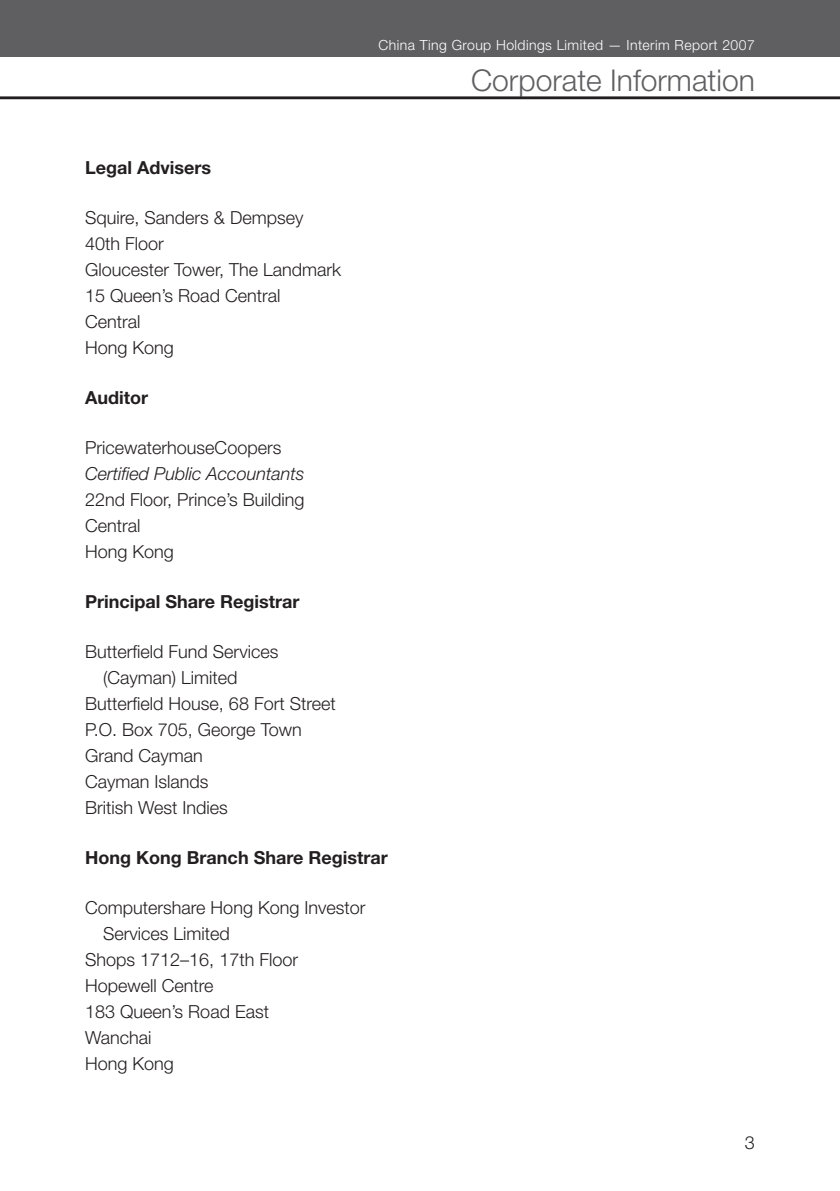
<style>
.page{position:relative;width:840px;height:1191px;background:#fff}
.page>*{position:absolute;margin:0;border:0;box-sizing:border-box;transform-origin:0 0}
.t1{font:300 30px "Helvetica Neue LT Std";color:#5f5f62}
.t2{font:300 18px/26px "Helvetica Neue LT Std";color:#231f20}
.t3{font:700 18px "Helvetica Neue LT Std";color:#231f20}
.t4{font:italic 300 18px "Helvetica Neue LT Std";color:#231f20}
.t5{font:300 14px "Helvetica Neue LT Std";letter-spacing:.03em;color:#fff}
</style>
<div class="page">
<div style="left:0;top:0;width:839px;height:57px;background:#5f5f62"></div>
<hr style="left:0;top:96px;width:839px;height:3px;background:#231f20">
<p class="t5" style="left:378px;top:37px;width:377px">China Ting Group Holdings Limited — Interim Report 2007</p>
<h1 class="t1" style="left:471px;top:62px;width:285px">Corporate Information</h1>
<p class="t3" style="left:85px;top:156px;width:127px">Legal Advisers</p>
<p class="t2" style="left:85px;top:204px;width:257px">Squire, Sanders &amp; Dempsey<br>40th Floor<br>Gloucester Tower, The Landmark<br>15 Queen’s Road Central<br>Central<br>Hong Kong</p>
<p class="t3" style="left:85px;top:386px;width:64px">Auditor</p>
<p class="t2" style="left:85px;top:434px;width:198px">PricewaterhouseCoopers</p>
<p class="t4" style="left:85px;top:463px;width:221px">Certified Public Accountants</p>
<p class="t2" style="left:85px;top:486px;width:221px">22nd Floor, Prince’s Building<br>Central<br>Hong Kong</p>
<p class="t3" style="left:85px;top:590px;width:216px">Principal Share Registrar</p>
<p class="t2" style="left:85px;top:638px;width:195px">Butterfield Fund Services</p>
<p class="t2" style="left:103px;top:664px;width:136px">(Cayman) Limited</p>
<p class="t2" style="left:85px;top:690px;width:252px">Butterfield House, 68 Fort Street</p>
<p class="t2" style="left:85px;top:716px;width:218px">P.O. Box 705, George Town</p>
<p class="t2" style="left:85px;top:742px;width:119px">Grand Cayman</p>
<p class="t2" style="left:85px;top:768px;width:125px">Cayman Islands</p>
<p class="t2" style="left:85px;top:794px;width:144px">British West Indies</p>
<p class="t3" style="left:85px;top:846px;width:304px">Hong Kong Branch Share Registrar</p>
<p class="t2" style="left:85px;top:894px;width:282px">Computershare Hong Kong Investor</p>
<p class="t2" style="left:103px;top:920px;width:128px">Services Limited</p>
<p class="t2" style="left:85px;top:946px;width:214px">Shops 1712–16, 17th Floor</p>
<p class="t2" style="left:85px;top:972px;width:130px">Hopewell Centre</p>
<p class="t2" style="left:85px;top:998px;width:185px">183 Queen’s Road East</p>
<p class="t2" style="left:85px;top:1024px;width:68px">Wanchai</p>
<p class="t2" style="left:85px;top:1050px;width:90px">Hong Kong</p>
</div>
